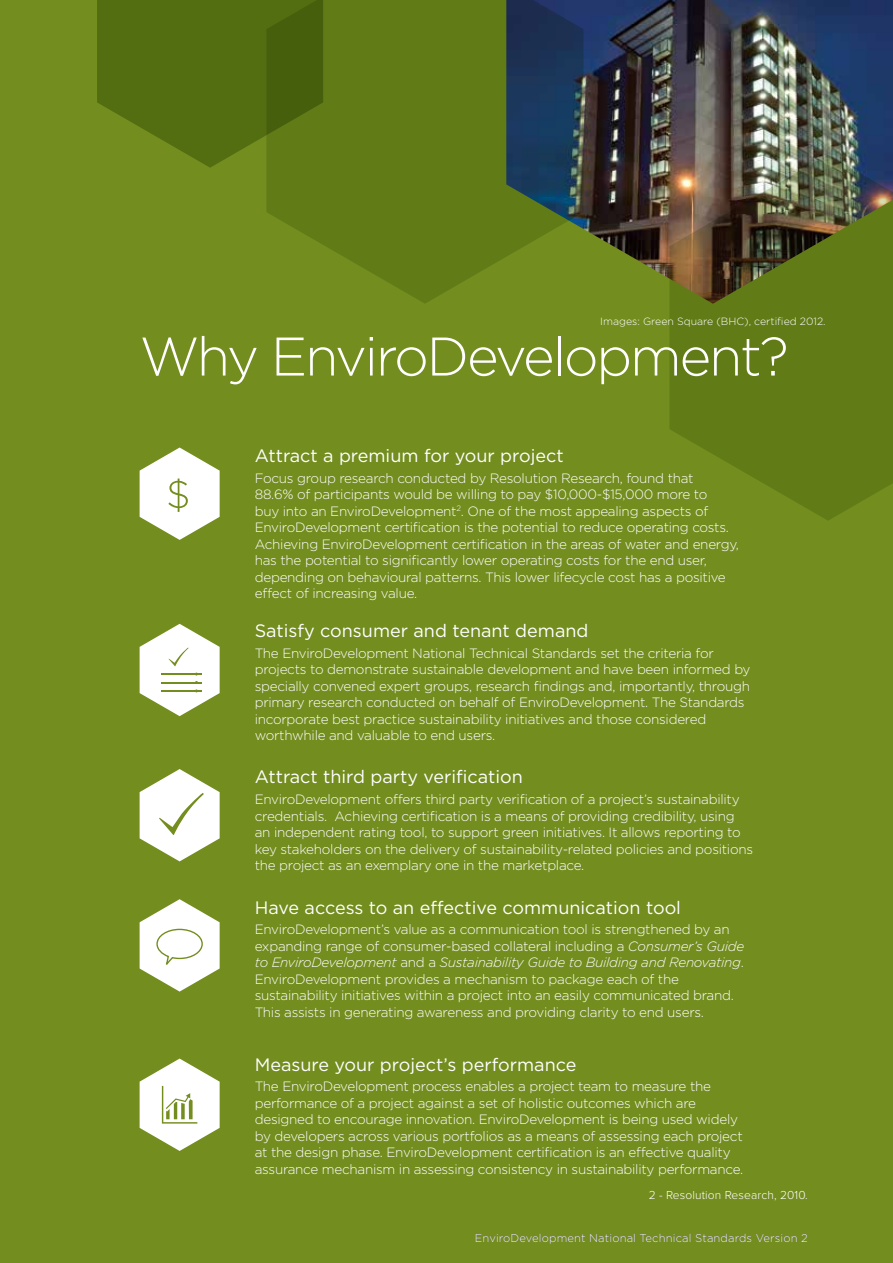
<style>
.page{position:relative;width:893px;height:1263px;background:#738d1f}
.page>*{position:absolute;margin:0;border:0;box-sizing:border-box;transform-origin:0 0}
.t1{font:300 54.3px "Gotham";letter-spacing:-.04em;color:#fff}
.t2{font:18px "Gotham";color:#fff}
.t3{font:300 13.5px/16.5px "Gotham";letter-spacing:-.02em;color:#fff}
.t4{font:300 12px "Proxima Nova";letter-spacing:.01em;color:#fff}
.t5{font:300 11.25px "Gotham";letter-spacing:.01em;color:#fff}
.t6{font:300 10.5px "Gotham";color:#fff}
.s1{font-style:italic}
</style>
<div class="page">
<img style="left:583px;top:0;width:310px;height:278px">
<svg style="left:140px;top:447px;width:80px;height:93px"></svg>
<svg style="left:140px;top:1058px;width:80px;height:93px"></svg>
<svg style="left:140px;top:769px;width:80px;height:92px"></svg>
<svg style="left:140px;top:624px;width:80px;height:92px"></svg>
<hr style="left:161px;top:673px;width:41px;height:2px;background:#738d1f">
<hr style="left:161px;top:682px;width:41px;height:1px;background:#738d1f">
<hr style="left:161px;top:690px;width:41px;height:2px;background:#738d1f">
<svg style="left:140px;top:899px;width:80px;height:92px"></svg>
<svg style="left:97px;top:0;width:169px;height:168px"></svg>
<img style="left:669px;top:155px;width:224px;height:365px">
<svg style="left:266px;top:0;width:317px;height:303px;background:#567122"></svg>
<p class="t6" style="left:600px;top:314px;width:227px">Images: Green Square (BHC), certified 2012.</p>
<h1 class="t1" style="left:140px;top:322px;width:651px">Why EnviroDevelopment?</h1>
<h2 class="t2" style="left:255px;top:444px;width:310px">Attract a premium for your project</h2>
<p class="t3" style="left:255px;top:469px;width:486px">Focus group research conducted by Resolution Research, found that<br>88.6% of participants would be willing to pay $10,000-$15,000 more to<br>buy into an EnviroDevelopment<sup>2</sup>. One of the most appealing aspects of EnviroDevelopment certification is the potential to reduce operating costs.<br>Achieving EnviroDevelopment certification in the areas of water and energy, has the potential to significantly lower operating costs for the end user, depending on behavioural patterns. This lower lifecycle cost has a positive effect of increasing value.</p>
<h2 class="t2" style="left:255px;top:619px;width:335px">Satisfy consumer and tenant demand</h2>
<p class="t3" style="left:255px;top:644px;width:497px">The EnviroDevelopment National Technical Standards set the criteria for projects to demonstrate sustainable development and have been informed by specially convened expert groups, research findings and, importantly, through primary research conducted on behalf of EnviroDevelopment. The Standards incorporate best practice sustainability initiatives and those considered worthwhile and valuable to end users.</p>
<h2 class="t2" style="left:255px;top:765px;width:270px">Attract third party verification</h2>
<p class="t3" style="left:255px;top:791px;width:500px">EnviroDevelopment offers third party verification of a project’s sustainability credentials. Achieving certification is a means of providing credibility, using an independent rating tool, to support green initiatives. It allows reporting to key stakeholders on the delivery of sustainability-related policies and positions the project as an exemplary one in the marketplace.</p>
<h2 class="t2" style="left:255px;top:896px;width:428px">Have access to an effective communication tool</h2>
<p class="t3" style="left:255px;top:921px;width:491px">EnviroDevelopment’s value as a communication tool is strengthened by an expanding range of consumer-based collateral including a <span class="s1">Consumer’s Guide to EnviroDevelopment</span> and a <span class="s1">Sustainability Guide to Building and Renovating</span>.<br>EnviroDevelopment provides a mechanism to package each of the sustainability initiatives within a project into an easily communicated brand.<br>This assists in generating awareness and providing clarity to end users.</p>
<h2 class="t2" style="left:255px;top:1053px;width:323px">Measure your project’s performance</h2>
<p class="t3" style="left:255px;top:1078px;width:490px">The EnviroDevelopment process enables a project team to measure the performance of a project against a set of holistic outcomes which are designed to encourage innovation. EnviroDevelopment is being used widely by developers across various portfolios as a means of assessing each project at the design phase. EnviroDevelopment certification is an effective quality assurance mechanism in assessing consistency in sustainability performance.</p>
<p class="t4" style="left:649px;top:1189px;width:161px">2 - Resolution Research, 2010.</p>
<p class="t5" style="left:475px;top:1231px;width:334px">EnviroDevelopment National Technical Standards Version 2</p>
</div>
